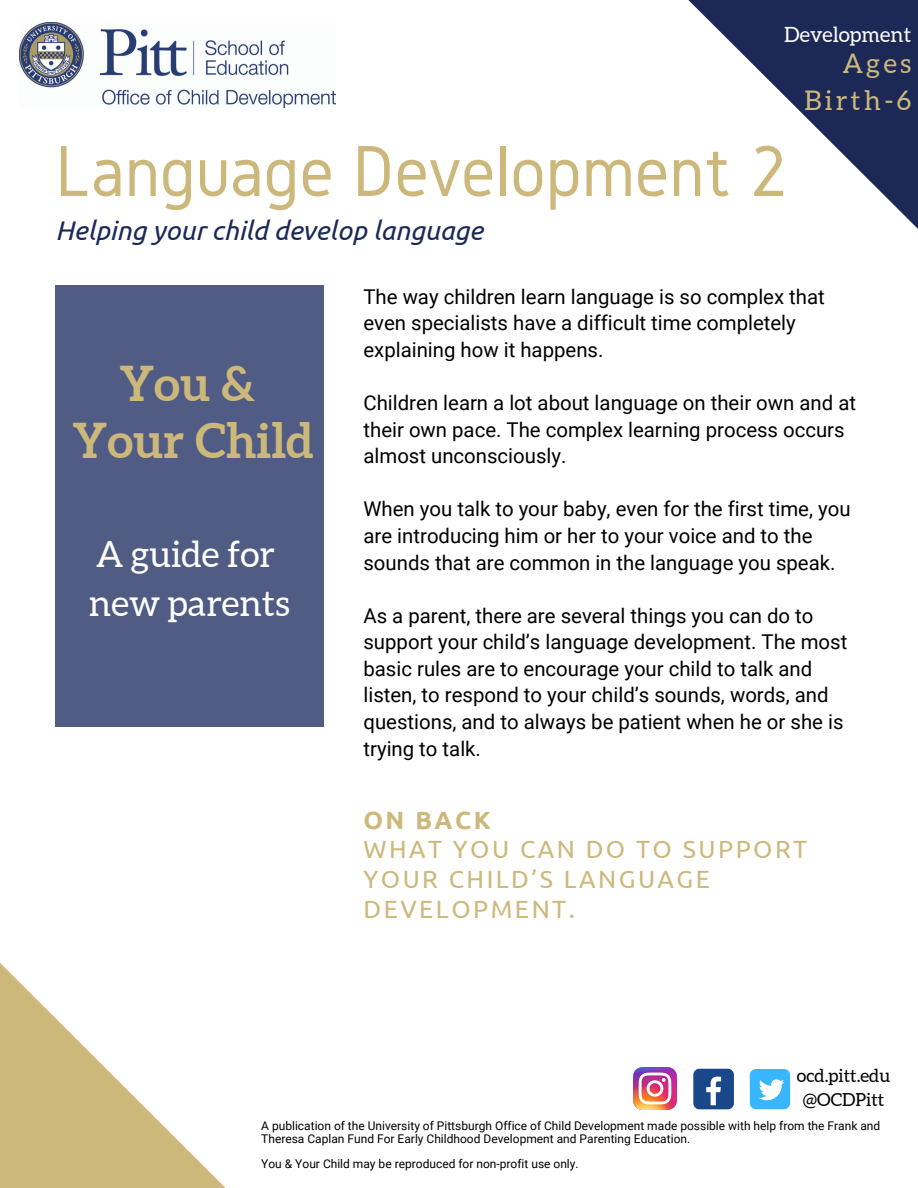
<style>
.page{position:relative;width:918px;height:1188px;background:#fff}
.page>*{position:absolute;margin:0;border:0;box-sizing:border-box;transform-origin:0 0}
.t1{font:75px "Gidole";color:#cdb87c}
.t2{font:700 48px/57.2px "Aleo";color:#cdb87c;text-align:center}
.t3{font:36px/49.5px "Aleo";color:#fff}
.t4{font:italic 27px "Ubuntu";color:#1c2957}
.t5{font:27px/37.2px "Aleo";letter-spacing:.125em;color:#cdb87c;text-align:right}
.t6{font:24.9px/29.7px "Ubuntu";letter-spacing:.1em;color:#cdb87c}
.t7{font:700 24.9px "Ubuntu";letter-spacing:.1em;color:#cdb87c}
.t8{font:21px "Aleo";color:#fff}
.t9{font:20.4px/26.5px "Roboto";color:#000}
.t10{font:18px/24.8px "Aleo";color:#000;text-align:center}
.t11{font:12px/12.8px "Roboto";color:#000}
</style>
<div class="page">
<svg style="left:688px;top:0;width:230px;height:229px"></svg>
<div style="left:55px;top:285px;width:268px;height:441px;background:#515c84"></div>
<img style="left:20px;top:22px;width:316px;height:86px">
<svg style="left:0;top:963px;width:226px;height:225px"></svg>
<div style="left:750px;top:1069px;width:40px;height:40px;background:#38b6ff;border-radius:6px"></div>
<svg style="left:759px;top:1079px;width:25px;height:21px"></svg>
<div style="left:693px;top:1069px;width:41px;height:40px;background:#1a4789;border-radius:6px"></div>
<svg style="left:706px;top:1077px;width:15px;height:28px"></svg>
<img style="left:634px;top:1067px;width:42px;height:43px">
<p class="t8" style="left:784px;top:22px;width:129px">Development</p>
<h1 class="t1" style="left:55px;top:130px;width:734px">Language Development 2</h1>
<h3 class="t4" style="left:55px;top:215px;width:429px">Helping your child develop language</h3>
<h3 class="t5" style="left:804px;top:45px;width:108px">Ages<br>Birth-6</h3>
<h2 class="t2" style="left:73px;top:355px;width:243px">You &amp;<br>Your Child</h2>
<h3 class="t3" style="left:89px;top:529px;width:202px">A guide for new parents</h3>
<p class="t9" style="left:363px;top:284px;width:463px">The way children learn language is so complex that even specialists have a difficult time completely explaining how it happens.</p>
<p class="t9" style="left:363px;top:390px;width:494px">Children learn a lot about language on their own and at their own pace. The complex learning process occurs almost unconsciously.</p>
<p class="t9" style="left:363px;top:496px;width:489px">When you talk to your baby, even for the first time, you are introducing him or her to your voice and to the sounds that are common in the language you speak.</p>
<p class="t9" style="left:363px;top:602px;width:485px">As a parent, there are several things you can do to support your child’s language development. The most basic rules are to encourage your child to talk and listen, to respond to your child’s sounds, words, and questions, and to always be patient when he or she is trying to talk.</p>
<p class="t7" style="left:363px;top:806px;width:129px">ON BACK</p>
<p class="t6" style="left:363px;top:834px;width:445px">WHAT YOU CAN DO TO SUPPORT<br>YOUR CHILD’S LANGUAGE<br>DEVELOPMENT.</p>
<p class="t10" style="left:797px;top:1063px;width:95px">ocd.pitt.edu @OCDPitt</p>
<p class="t11" style="left:261px;top:1120px;width:621px">A publication of the University of Pittsburgh Office of Child Development made possible with help from the Frank and<br>Theresa Caplan Fund For Early Childhood Development and Parenting Education.</p>
<p class="t11" style="left:261px;top:1158px;width:319px">You &amp; Your Child may be reproduced for non-profit use only.</p>
</div>
